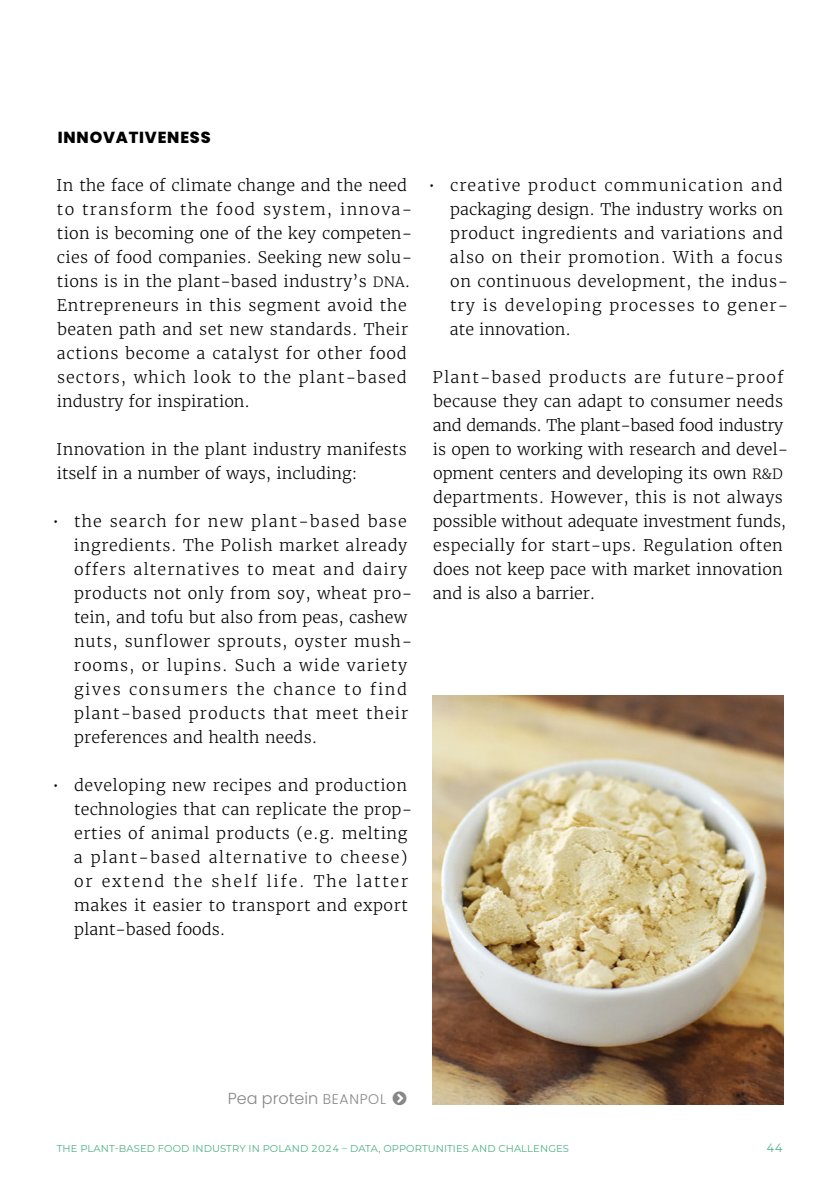
<style>
.page{position:relative;width:840px;height:1191px;background:#fff}
.page>*{position:absolute;margin:0;border:0;box-sizing:border-box;transform-origin:0 0}
.t1{font:300 16px/24px "Merriweather";letter-spacing:.03em;color:#000}
.t2{font:300 16px/24px "Merriweather";letter-spacing:.005em;color:#000}
.t3{font:300 16px/24px "Merriweather";letter-spacing:.01em;color:#000}
.t4{font:300 16px "Poppins";color:#878787}
.t5{font:800 16px "Poppins";letter-spacing:.05em;color:#000}
.t6{font:12px "Montserrat";color:#4db085}
.t7{font:10px "Montserrat";letter-spacing:.01em;color:#4db085}
.s1{font-size:14px}
</style>
<div class="page">
<img style="left:432px;top:695px;width:350px;height:409px">
<p class="t5" style="left:58px;top:128px;width:154px">INNOVATIVENESS</p>
<p class="t1" style="left:56px;top:173px;width:357px">In the face of climate change and the need to transform the food system, innova&shy;tion is becoming one of the key competen&shy;cies of food companies. Seeking new solu&shy;tions is in the plant-based industry’s <span class="s1">DNA</span>.<br>Entrepreneurs in this segment avoid the beaten path and set new standards. Their actions become a catalyst for other food sectors, which look to the plant-based industry for inspiration.</p>
<p class="t3" style="left:56px;top:437px;width:352px">Innovation in the plant industry manifests itself in a number of ways, including:</p>
<p class="t1" style="left:74px;top:509px;width:340px;text-indent:-21px">• the search for new plant-based base ingredients. The Polish market already offers alternatives to meat and dairy products not only from soy, wheat pro&shy;tein, and tofu but also from peas, cashew nuts, sunflower sprouts, oyster mush&shy;rooms, or lupins. Such a wide variety gives consumers the chance to find plant-based products that meet their preferences and health needs.</p>
<p class="t1" style="left:74px;top:773px;width:339px;text-indent:-22px">• developing new recipes and production technologies that can replicate the prop&shy;erties of animal products (e.g. melting a plant-based alternative to cheese) or extend the shelf life. The latter makes it easier to transport and export plant-based foods.</p>
<p class="t1" style="left:449px;top:173px;width:339px;text-indent:-22px">• creative product communication and packaging design. The industry works on product ingredients and variations and also on their promotion. With a focus on continuous development, the indus&shy;try is developing processes to gener&shy;ate innovation.</p>
<p class="t2" style="left:432px;top:365px;width:357px">Plant-based products are future-proof because they can adapt to consumer needs and demands. The plant-based food industry is open to working with research and devel&shy;opment centers and developing its own <span class="s1">R&amp;D </span>departments. However, this is not always possible without adequate investment funds, especially for start-ups. Regulation often does not keep pace with market innovation and is also a barrier.</p>
<p class="t4" style="left:228px;top:1088px;width:160px">Pea protein <span class="s1">BEANPOL</span></p>
<p class="t7" style="left:57px;top:1141px;width:513px">THE PLANT-BASED FOOD INDUSTRY IN POLAND 2024 – DATA, OPPORTUNITIES AND CHALLENGES</p>
<p class="t6" style="left:766px;top:1139px;width:18px">44</p>
</div>
